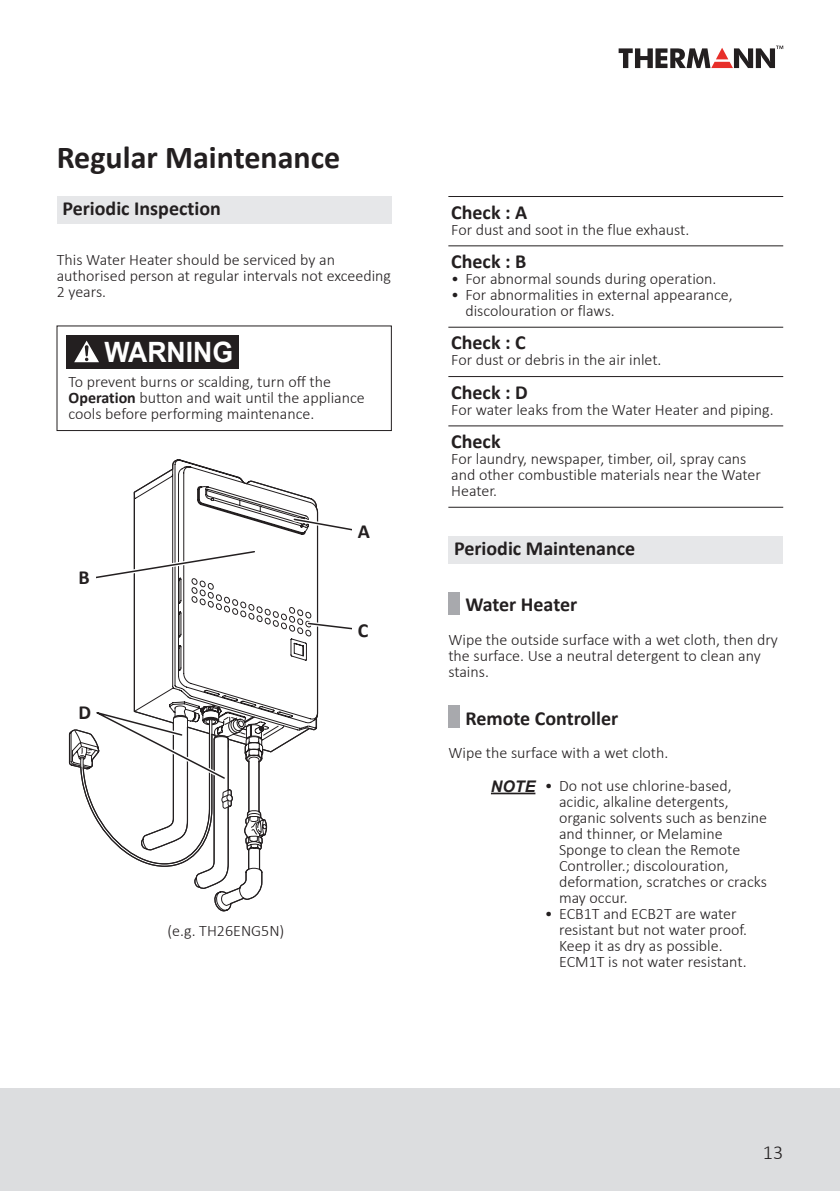
<style>
.page{position:relative;width:840px;height:1191px;background:#fff}
.page>*{position:absolute;margin:0;border:0;box-sizing:border-box;transform-origin:0 0}
.Title_Calibri_TH{font:700 32px "Calibri";color:#231f20}
.t1{font:700 28px "Arial";color:#fff;scale:.95 1}
.Body_B{font:700 20px "Calibri";color:#231f20}
.t2{font:300 20px "Calibri";color:#231f20}
.Body_L_8pt{font:300 16px/16px "Calibri";color:#231f20}
.Body_L_8pt_tab{font:300 16px/16px "Calibri";color:#231f20}
.t3{font:italic 700 16px "Arial";color:#231f20}
.s1{font-weight:700}
</style>
<div class="page">
<div style="left:0;top:1089px;width:839px;height:102px;background:#dcdddf"></div>
<svg style="left:618px;top:46px;width:164px;height:22px"></svg>
<div style="left:57px;top:196px;width:334px;height:28px;background:#e6e7e9"></div>
<div style="left:57px;top:326px;width:334px;height:105px;border:1px solid #231f20"></div>
<div style="left:66px;top:335px;width:173px;height:33px;background:#231f20"></div>
<svg style="left:74px;top:340px;width:25px;height:23px"></svg>
<hr style="left:448px;top:507px;width:334px;height:1px;background:#231f20">
<hr style="left:448px;top:196px;width:334px;height:1px;background:#231f20">
<hr style="left:448px;top:245px;width:334px;height:1px;background:#231f20">
<hr style="left:448px;top:327px;width:334px;height:1px;background:#231f20">
<hr style="left:448px;top:376px;width:334px;height:1px;background:#231f20">
<hr style="left:448px;top:425px;width:334px;height:1px;background:#231f20">
<div style="left:448px;top:536px;width:334px;height:27px;background:#e6e7e9"></div>
<div style="left:448px;top:592px;width:11px;height:22px;background:#a8a9ad"></div>
<div style="left:448px;top:705px;width:11px;height:22px;background:#a8a9ad"></div>
<hr style="left:490px;top:792px;width:45px;height:2px;background:#231f20">
<svg style="left:133px;top:459px;width:185px;height:286px"></svg>
<svg style="left:289px;top:515px;width:63px;height:21px"></svg>
<svg style="left:304px;top:619px;width:48px;height:15px"></svg>
<svg style="left:96px;top:547px;width:163px;height:37px"></svg>
<svg style="left:68px;top:699px;width:216px;height:212px"></svg>
<p class="Title_Calibri_TH" style="left:57px;top:135px;width:285px">Regular Maintenance</p>
<p class="Body_B" style="left:62px;top:195px;width:160px">Periodic Inspection</p>
<p class="Body_L_8pt" style="left:57px;top:252px;width:336px">This Water Heater should be serviced by an authorised person at regular intervals not exceeding<br>2 years.</p>
<p class="t1" style="left:104px;top:332px;width:137px">WARNING</p>
<p class="Body_L_8pt" style="left:69px;top:373px;width:297px">To prevent burns or scalding, turn off the<br><span class="s1">Operation</span> button and wait until the appliance cools before performing maintenance.</p>
<p class="Body_B" style="left:78px;top:563px;width:13px">B</p>
<p class="Body_B" style="left:78px;top:698px;width:14px">D</p>
<p class="Body_B" style="left:357px;top:517px;width:14px">A</p>
<p class="Body_B" style="left:357px;top:616px;width:12px">C</p>
<p class="Body_L_8pt" style="left:167px;top:922px;width:118px">(e.g. TH26ENG5N)</p>
<p class="Body_B" style="left:451px;top:198px;width:78px">Check : A</p>
<p class="Body_L_8pt" style="left:451px;top:221px;width:240px">For dust and soot in the flue exhaust.</p>
<p class="Body_B" style="left:451px;top:247px;width:77px">Check : B</p>
<p class="Body_L_8pt_tab" style="left:451px;top:270px;width:267px">• For abnormal sounds during operation.</p>
<p class="Body_L_8pt_tab" style="left:465px;top:286px;width:269px;text-indent:-14px">• For abnormalities in external appearance, discolouration or flaws.</p>
<p class="Body_B" style="left:451px;top:328px;width:76px">Check : C</p>
<p class="Body_L_8pt_tab" style="left:451px;top:352px;width:212px">For dust or debris in the air inlet.</p>
<p class="Body_B" style="left:451px;top:378px;width:78px">Check : D</p>
<p class="Body_L_8pt" style="left:451px;top:401px;width:324px">For water leaks from the Water Heater and piping.</p>
<p class="Body_B" style="left:451px;top:427px;width:51px">Check</p>
<p class="Body_L_8pt" style="left:451px;top:450px;width:311px">For laundry, newspaper, timber, oil, spray cans and other combustible materials near the Water<br>Heater.</p>
<p class="Body_B" style="left:454px;top:534px;width:183px">Periodic Maintenance</p>
<p class="Body_B" style="left:465px;top:590px;width:113px">Water Heater</p>
<p class="Body_L_8pt" style="left:448px;top:631px;width:331px">Wipe the outside surface with a wet cloth, then dry the surface. Use a neutral detergent to clean any stains.</p>
<p class="Body_B" style="left:465px;top:703px;width:154px">Remote Controller</p>
<p class="Body_L_8pt" style="left:448px;top:744px;width:221px">Wipe the surface with a wet cloth.</p>
<p class="t3" style="left:490px;top:775px;width:46px">NOTE</p>
<p class="Body_L_8pt_tab" style="left:558px;top:777px;width:209px;text-indent:-14px">• Do not use chlorine-based, acidic, alkaline detergents, organic solvents such as benzine and thinner, or Melamine<br>Sponge to clean the Remote<br>Controller.; discolouration, deformation, scratches or cracks may occur.</p>
<p class="Body_L_8pt_tab" style="left:558px;top:905px;width:189px;text-indent:-14px">• ECB1T and ECB2T are water resistant but not water proof.<br>Keep it as dry as possible.</p>
<p class="Body_L_8pt_tab" style="left:558px;top:953px;width:189px">ECM1T is not water resistant.</p>
<p class="t2" style="left:762px;top:1139px;width:22px">13</p>
</div>
